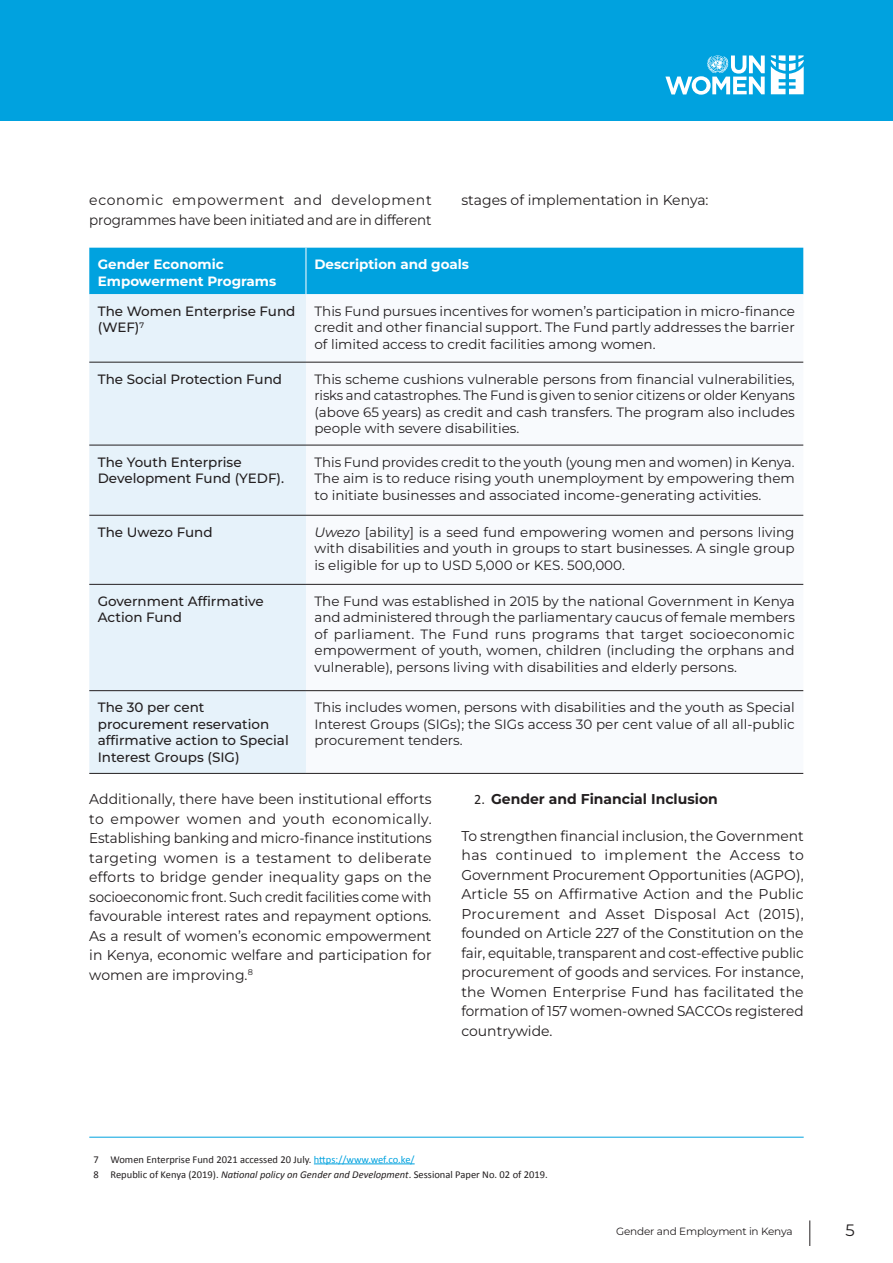
<style>
.page{position:relative;width:893px;height:1263px;background:#fff}
.page>*{position:absolute;margin:0;border:0;box-sizing:border-box;transform-origin:0 0}
.t1{font:16.5px "Montserrat";color:#231f20}
.t2{font:14.25px/19.5px "Montserrat";color:#231f20;text-align:justify}
.t3{font:700 14.25px "Montserrat";color:#231f20}
.t4{font:13.5px/16.5px "Montserrat";color:#231f20;text-align:justify}
.t5{font:500 13.5px/16.5px "Montserrat";color:#231f20}
.t6{font:700 13.5px/16.5px "Montserrat";color:#fff}
.FOOTNOTE{font:10.5px "Calibri";color:#231f20}
.t7{font:10.5px "Montserrat";letter-spacing:-.02em;color:#231f20}
.s1{font-style:italic}
.s2{font-family:"Calibri";font-weight:400}
.s3{color:#00a2df}
</style>
<div class="page">
<div style="left:0;top:0;width:893px;height:121px;background:#00a2df"></div>
<svg style="left:809px;top:1220px;width:1px;height:26px"></svg>
<svg style="left:665px;top:55px;width:100px;height:40px"></svg>
<svg style="left:771px;top:55px;width:33px;height:39px"></svg>
<hr style="left:89px;top:1137px;width:715px;height:1px;background:#00a2df">
<hr style="left:314px;top:1163px;width:101px;height:1px;background:#00a2df">
<div style="left:89px;top:248px;width:714px;height:46px;background:#00a2df"></div>
<div style="left:89px;top:294px;width:217px;height:479px;background:#e6f2fa"></div>
<svg style="left:306px;top:294px;width:497px;height:479px"></svg>
<hr style="left:89px;top:362px;width:217px;height:1px;background:#231f20">
<hr style="left:306px;top:362px;width:497px;height:1px;background:#231f20">
<hr style="left:89px;top:445px;width:217px;height:1px;background:#231f20">
<hr style="left:306px;top:445px;width:497px;height:1px;background:#231f20">
<hr style="left:89px;top:515px;width:217px;height:1px;background:#231f20">
<hr style="left:306px;top:515px;width:497px;height:1px;background:#231f20">
<hr style="left:89px;top:584px;width:217px;height:1px;background:#231f20">
<hr style="left:306px;top:584px;width:497px;height:1px;background:#231f20">
<hr style="left:89px;top:690px;width:217px;height:1px;background:#231f20">
<hr style="left:306px;top:690px;width:497px;height:1px;background:#231f20">
<hr style="left:89px;top:773px;width:217px;height:1px;background:#231f20">
<hr style="left:306px;top:773px;width:497px;height:1px;background:#231f20">
<hr style="left:306px;top:248px;width:1px;height:46px;background:#fff">
<p class="t2" style="left:89px;top:190px;width:344px">economic empowerment and development programmes have been initiated and are in different</p>
<p class="t2" style="left:461px;top:190px;width:249px">stages of implementation in Kenya:</p>
<p class="t6" style="left:98px;top:256px;width:180px">Gender Economic<br>Empowerment Programs</p>
<p class="t6" style="left:314px;top:256px;width:156px">Description and goals</p>
<p class="t5" style="left:98px;top:302px;width:199px">The Women Enterprise Fund (WEF)<sup>7</sup></p>
<p class="t4" style="left:314px;top:302px;width:482px">This Fund pursues incentives for women’s participation in micro-finance credit and other financial support. The Fund partly addresses the barrier of limited access to credit facilities among women.</p>
<p class="t5" style="left:98px;top:370px;width:186px">The Social Protection Fund</p>
<p class="t4" style="left:314px;top:370px;width:482px">This scheme cushions vulnerable persons from financial vulnerabilities, risks and catastrophes. The Fund is given to senior citizens or older Kenyans (above 65 years) as credit and cash transfers. The program also includes people with severe disabilities.</p>
<p class="t5" style="left:98px;top:453px;width:188px">The Youth Enterprise<br>Development Fund (YEDF).</p>
<p class="t4" style="left:314px;top:453px;width:482px">This Fund provides credit to the youth (young men and women) in Kenya.<br>The aim is to reduce rising youth unemployment by empowering them to initiate businesses and associated income-generating activities.</p>
<p class="t5" style="left:98px;top:523px;width:116px">The Uwezo Fund</p>
<p class="t4" style="left:314px;top:523px;width:482px"><span class="s1">Uwezo</span> [ability] is a seed fund empowering women and persons living with disabilities and youth in groups to start businesses. A single group is eligible for up to USD 5,000 or KES. 500,000.</p>
<p class="t5" style="left:98px;top:592px;width:167px">Government Affirmative<br>Action Fund</p>
<p class="t4" style="left:314px;top:592px;width:482px">The Fund was established in 2015 by the national Government in Kenya and administered through the parliamentary caucus of female members of parliament. The Fund runs programs that target socioeconomic empowerment of youth, women, children (including the orphans and vulnerable), persons living with disabilities and elderly persons.</p>
<p class="t5" style="left:98px;top:699px;width:192px">The 30 per cent procurement reservation affirmative action to Special<br>Interest Groups (SIG)</p>
<p class="t4" style="left:314px;top:699px;width:482px">This includes women, persons with disabilities and the youth as Special Interest Groups (SIGs); the SIGs access 30 per cent value of all all-public procurement tenders.</p>
<p class="t2" style="left:89px;top:789px;width:344px">Additionally, there have been institutional efforts to empower women and youth economically.<br>Establishing banking and micro-finance institutions targeting women is a testament to deliberate efforts to bridge gender inequality gaps on the socioeconomic front. Such credit facilities come with favourable interest rates and repayment options.<br>As a result of women’s economic empowerment in Kenya, economic welfare and participation for women are improving.<sup>8</sup></p>
<p class="t3" style="left:474px;top:789px;width:245px"><span class="s2">2.</span> Gender and Financial Inclusion</p>
<p class="t2" style="left:461px;top:825px;width:344px">To strengthen financial inclusion, the Government has continued to implement the Access to Government Procurement Opportunities (AGPO), Article 55 on Affirmative Action and the Public Procurement and Asset Disposal Act (2015), founded on Article 227 of the Constitution on the fair, equitable, transparent and cost-effective public procurement of goods and services. For instance, the Women Enterprise Fund has facilitated the formation of 157 women-owned SACCOs registered countrywide.</p>
<p class="FOOTNOTE" style="left:94px;top:1153px;width:323px">7 Women Enterprise Fund 2021 accessed 20 July. <span class="s3">https://www.wef.co.ke/</span></p>
<p class="FOOTNOTE" style="left:94px;top:1167px;width:456px">8 Republic of Kenya (2019). <span class="s1">National policy on Gender and Development</span>. Sessional Paper No. 02 of 2019.</p>
<p class="t7" style="left:616px;top:1224px;width:178px">Gender and Employment in Kenya</p>
<p class="t1" style="left:845px;top:1219px;width:11px">5</p>
</div>
